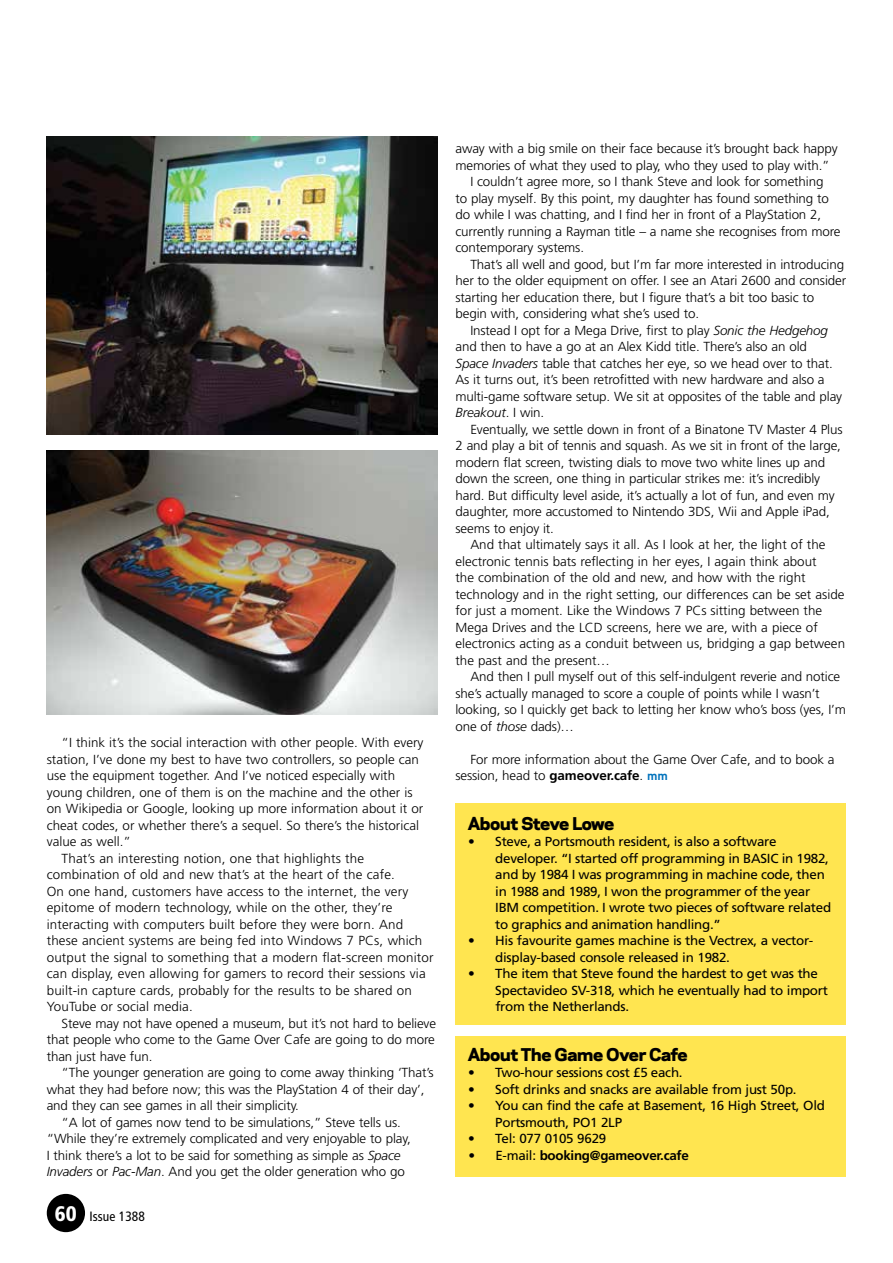
<style>
.page{position:relative;width:893px;height:1263px;background:#fff}
.page>*{position:absolute;margin:0;border:0;box-sizing:border-box;transform-origin:0 0}
.t1{font:800 16.5px "Galaxie Polaris";letter-spacing:-.02em;color:#000}
.t2{font:condensed 13.5px "Frutiger";color:#000}
.t3{font:300 13.2px/16.5px "Frutiger";letter-spacing:-.01em;color:#000}
.t4{font:13.2px/16.5px "Frutiger";letter-spacing:-.02em;color:#000}
.t5{font:300 13.2px "Frutiger";letter-spacing:.01em;color:#000}
.t6{font:700 13.2px "Frutiger";letter-spacing:-.02em;color:#000}
.t7{font:italic 300 13.2px "Frutiger";letter-spacing:-.01em;color:#000}
.s1{font-style:italic}
.s2{font-weight:900;font-size:21px;color:#fff}
.s3{font-style:normal}
.s4{font-weight:700}
.s5{font-family:"DIN";font-weight:700;font-size:12px;color:#0072bc}
.s6{font-weight:400}
</style>
<div class="page">
<div style="left:47px;top:1194px;width:38px;height:38px;background:#000;border-radius:50%"></div>
<div style="left:455px;top:1036px;width:391px;height:140px;background:#ffe550"></div>
<img style="left:47px;top:450px;width:390px;height:264px">
<img style="left:47px;top:137px;width:390px;height:297px">
<div style="left:455px;top:803px;width:391px;height:222px;background:#ffe550"></div>
<p class="t3" style="left:62px;top:734px;width:363px">“I think it’s the social interaction with other people. With every</p>
<p class="t3" style="left:47px;top:751px;width:374px">station, I’ve done my best to have two controllers, so people can</p>
<p class="t3" style="left:47px;top:767px;width:350px">use the equipment together. And I’ve noticed especially with</p>
<p class="t3" style="left:47px;top:784px;width:367px">young children, one of them is on the machine and the other is</p>
<p class="t3" style="left:47px;top:800px;width:378px">on Wikipedia or Google, looking up more information about it or</p>
<p class="t3" style="left:47px;top:817px;width:374px">cheat codes, or whether there’s a sequel. So there’s the historical</p>
<p class="t3" style="left:47px;top:833px;width:86px">value as well.”</p>
<p class="t5" style="left:62px;top:851px;width:304px">That’s an interesting notion, one that highlights the</p>
<p class="t5" style="left:47px;top:867px;width:350px">combination of old and new that’s at the heart of the cafe.</p>
<p class="t5" style="left:47px;top:884px;width:363px">On one hand, customers have access to the internet, the very</p>
<p class="t5" style="left:47px;top:900px;width:347px">epitome of modern technology, while on the other, they’re</p>
<p class="t5" style="left:47px;top:917px;width:358px">interacting with computers built before they were born. And</p>
<p class="t5" style="left:47px;top:933px;width:377px">these ancient systems are being fed into Windows 7 PCs, which</p>
<p class="t5" style="left:47px;top:950px;width:388px">output the signal to something that a modern flat-screen monitor</p>
<p class="t5" style="left:47px;top:966px;width:380px">can display, even allowing for gamers to record their sessions via</p>
<p class="t5" style="left:47px;top:983px;width:367px">built-in capture cards, probably for the results to be shared on</p>
<p class="t5" style="left:47px;top:999px;width:148px">YouTube or social media.</p>
<p class="t3" style="left:62px;top:1015px;width:376px">Steve may not have opened a museum, but it’s not hard to believe</p>
<p class="t3" style="left:47px;top:1031px;width:390px">that people who come to the Game Over Cafe are going to do more</p>
<p class="t3" style="left:47px;top:1048px;width:107px">than just have fun.</p>
<p class="t3" style="left:62px;top:1064px;width:374px">“The younger generation are going to come away thinking ‘That’s</p>
<p class="t3" style="left:47px;top:1081px;width:379px">what they had before now; this was the PlayStation 4 of their day’,</p>
<p class="t3" style="left:47px;top:1097px;width:254px">and they can see games in all their simplicity.</p>
<p class="t3" style="left:62px;top:1114px;width:341px">“A lot of games now tend to be simulations,” Steve tells us.</p>
<p class="t3" style="left:47px;top:1130px;width:365px">“While they’re extremely complicated and very enjoyable to play,</p>
<p class="t3" style="left:47px;top:1147px;width:355px">I think there’s a lot to be said for something as simple as <span class="s1">Space</span></p>
<p class="t3" style="left:47px;top:1163px;width:360px"><span class="s1">Invaders</span> or <span class="s1">Pac-Man</span>. And you get the older generation who go</p>
<p class="t2" style="left:55px;top:1208px;width:91px"><span class="s2">60</span> Issue 1388</p>
<p class="t3" style="left:455px;top:140px;width:384px">away with a big smile on their face because it’s brought back happy</p>
<p class="t3" style="left:455px;top:157px;width:376px">memories of what they used to play, who they used to play with.”</p>
<p class="t3" style="left:470px;top:173px;width:355px">I couldn’t agree more, so I thank Steve and look for something</p>
<p class="t3" style="left:455px;top:190px;width:375px">to play myself. By this point, my daughter has found something to</p>
<p class="t3" style="left:455px;top:206px;width:367px">do while I was chatting, and I find her in front of a PlayStation 2,</p>
<p class="t3" style="left:455px;top:223px;width:386px">currently running a Rayman title – a name she recognises from more</p>
<p class="t3" style="left:455px;top:239px;width:130px">contemporary systems.</p>
<p class="t3" style="left:470px;top:256px;width:375px">That’s all well and good, but I’m far more interested in introducing</p>
<p class="t3" style="left:455px;top:272px;width:392px">her to the older equipment on offer. I see an Atari 2600 and consider</p>
<p class="t3" style="left:455px;top:289px;width:360px">starting her education there, but I figure that’s a bit too basic to</p>
<p class="t3" style="left:455px;top:305px;width:245px">begin with, considering what she’s used to.</p>
<p class="t3" style="left:470px;top:322px;width:359px">Instead I opt for a Mega Drive, first to play <span class="s1">Sonic the Hedgehog</span></p>
<p class="t3" style="left:455px;top:338px;width:353px">and then to have a go at an Alex Kidd title. There’s also an old</p>
<p class="t3" style="left:455px;top:355px;width:379px"><span class="s1">Space Invaders</span> table that catches her eye, so we head over to that.</p>
<p class="t3" style="left:455px;top:371px;width:371px">As it turns out, it’s been retrofitted with new hardware and also a</p>
<p class="t3" style="left:455px;top:388px;width:388px">multi-game software setup. We sit at opposites of the table and play</p>
<p class="t7" style="left:455px;top:405px;width:90px">Breakout<span class="s3">. I win.</span></p>
<p class="t3" style="left:470px;top:421px;width:374px">Eventually, we settle down in front of a Binatone TV Master 4 Plus</p>
<p class="t3" style="left:455px;top:437px;width:387px">2 and play a bit of tennis and squash. As we sit in front of the large,</p>
<p class="t3" style="left:455px;top:454px;width:371px">modern flat screen, twisting dials to move two white lines up and</p>
<p class="t3" style="left:455px;top:470px;width:366px">down the screen, one thing in particular strikes me: it’s incredibly</p>
<p class="t3" style="left:455px;top:487px;width:381px">hard. But difficulty level aside, it’s actually a lot of fun, and even my</p>
<p class="t3" style="left:455px;top:503px;width:376px">daughter, more accustomed to Nintendo 3DS, Wii and Apple iPad,</p>
<p class="t3" style="left:455px;top:520px;width:100px">seems to enjoy it.</p>
<p class="t3" style="left:470px;top:536px;width:357px">And that ultimately says it all. As I look at her, the light of the</p>
<p class="t3" style="left:455px;top:553px;width:363px">electronic tennis bats reflecting in her eyes, I again think about</p>
<p class="t3" style="left:455px;top:569px;width:352px">the combination of the old and new, and how with the right</p>
<p class="t3" style="left:455px;top:586px;width:390px">technology and in the right setting, our differences can be set aside</p>
<p class="t3" style="left:455px;top:602px;width:368px">for just a moment. Like the Windows 7 PCs sitting between the</p>
<p class="t3" style="left:455px;top:619px;width:364px">Mega Drives and the LCD screens, here we are, with a piece of</p>
<p class="t3" style="left:455px;top:635px;width:391px">electronics acting as a conduit between us, bridging a gap between</p>
<p class="t3" style="left:455px;top:652px;width:156px">the past and the present…</p>
<p class="t3" style="left:470px;top:668px;width:371px">And then I pull myself out of this self-indulgent reverie and notice</p>
<p class="t3" style="left:455px;top:685px;width:366px">she’s actually managed to score a couple of points while I wasn’t</p>
<p class="t3" style="left:455px;top:701px;width:392px">looking, so I quickly get back to letting her know who’s boss (yes, I’m</p>
<p class="t3" style="left:455px;top:718px;width:120px">one of <span class="s1">those</span> dads)…</p>
<p class="t3" style="left:455px;top:751px;width:381px;text-indent:15px">For more information about the Game Over Cafe, and to book a session, head to <span class="s4">gameover.cafe</span>. <span class="s5">mm</span></p>
<p class="t1" style="left:468px;top:811px;width:148px">About Steve Lowe</p>
<p class="t4" style="left:495px;top:833px;width:337px;text-indent:-27px">• Steve, a Portsmouth resident, is also a software developer. “I started off programming in BASIC in 1982, and by 1984 I was programming in machine code, then in 1988 and 1989, I won the programmer of the year IBM competition. I wrote two pieces of software related to graphics and animation handling.”</p>
<p class="t4" style="left:495px;top:932px;width:319px;text-indent:-27px">• His favourite games machine is the Vectrex, a vector&shy;display-based console released in 1982.</p>
<p class="t4" style="left:495px;top:965px;width:334px;text-indent:-27px">• The item that Steve found the hardest to get was the<br>Spectavideo SV-318, which he eventually had to import from the Netherlands.</p>
<p class="t1" style="left:468px;top:1042px;width:221px">About The Game Over Cafe</p>
<p class="t4" style="left:468px;top:1064px;width:216px">• Two-hour sessions cost £5 each.</p>
<p class="t4" style="left:468px;top:1081px;width:330px">• Soft drinks and snacks are available from just 50p.</p>
<p class="t4" style="left:495px;top:1097px;width:331px;text-indent:-27px">• You can find the cafe at Basement, 16 High Street, Old<br>Portsmouth, PO1 2LP</p>
<p class="t4" style="left:468px;top:1130px;width:139px">• Tel: 077 0105 9629</p>
<p class="t6" style="left:468px;top:1147px;width:222px"><span class="s6">• E-mail:</span> booking@gameover.cafe</p>
</div>
